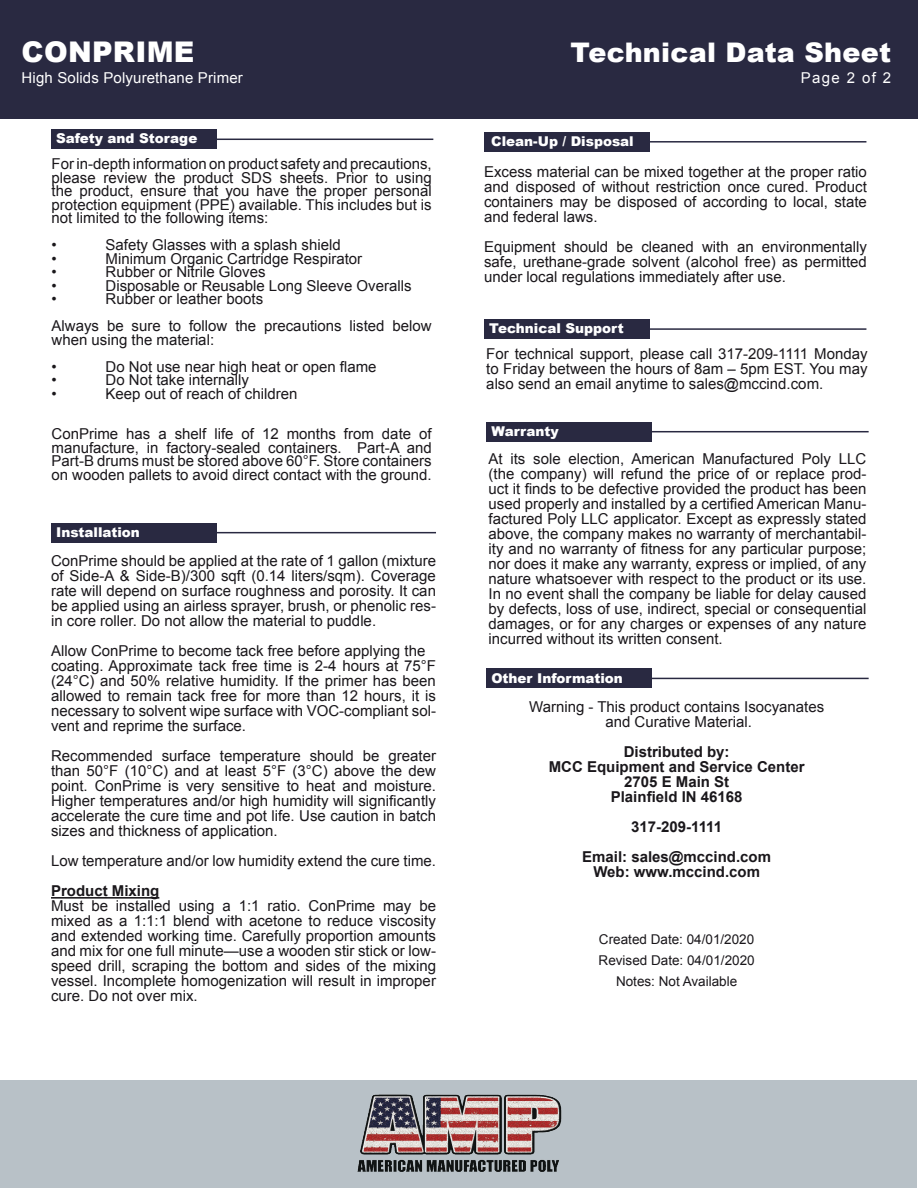
<style>
.page{position:relative;width:918px;height:1188px;background:#fff}
.page>*{position:absolute;margin:0;border:0;box-sizing:border-box;transform-origin:0 0}
.t1{font:900 28.5px "Arial";letter-spacing:.01em;color:#fff}
.t2{font:900 27px "Arial";letter-spacing:.01em;color:#fff}
.t3{font:15px/15px "Arial";color:#1a171b;text-align:justify}
.t4{font:700 15px "Arial";color:#1a171b}
.t5{font:15px "Arial";letter-spacing:.01em;color:#fff}
.t6{font:900 13.5px "Arial";color:#fff}
.t7{font:13.5px "Arial";color:#1a171b}
</style>
<div class="page">
<div style="left:0;top:0;width:918px;height:118px;background:#292941"></div>
<div style="left:1px;top:1080px;width:916px;height:108px;background:#b8c1c7"></div>
<hr style="left:54px;top:532px;width:382px;height:1px;background:#292941">
<img style="left:357px;top:1094px;width:205px;height:78px">
<div style="left:51px;top:523px;width:165px;height:19px;background:#292941"></div>
<hr style="left:486px;top:328px;width:380px;height:2px;background:#292941">
<div style="left:484px;top:319px;width:165px;height:20px;background:#292941"></div>
<hr style="left:51px;top:897px;width:108px;height:2px;background:#1a171b">
<hr style="left:53px;top:139px;width:380px;height:1px;background:#292941">
<div style="left:51px;top:130px;width:165px;height:19px;background:#292941"></div>
<hr style="left:486px;top:141px;width:380px;height:2px;background:#292941">
<div style="left:484px;top:132px;width:165px;height:19px;background:#292941"></div>
<hr style="left:489px;top:431px;width:380px;height:1px;background:#292941">
<div style="left:486px;top:422px;width:166px;height:19px;background:#292941"></div>
<hr style="left:489px;top:678px;width:380px;height:1px;background:#292941">
<div style="left:486px;top:669px;width:166px;height:19px;background:#292941"></div>
<h2 class="t1" style="left:22px;top:31px;width:174px">CONPRIME</h2>
<h2 class="t5" style="left:22px;top:67px;width:223px">High Solids Polyurethane Primer</h2>
<h2 class="t6" style="left:56px;top:129px;width:143px">Safety and Storage</h2>
<h2 class="t3" style="left:52px;top:157px;width:382px;line-height:13.5px">For in-depth information on product safety and precautions, please review the product SDS sheets. Prior to using the product, ensure that you have the proper personal protection equipment (PPE) available. This includes but is not limited to the following items:</h2>
<h2 class="t3" style="left:52px;top:237px;width:7px">•</h2>
<h2 class="t3" style="left:106px;top:237px;width:237px">Safety Glasses with a splash shield</h2>
<h2 class="t3" style="left:52px;top:251px;width:7px">•</h2>
<h2 class="t3" style="left:106px;top:251px;width:258px">Minimum Organic Cartridge Respirator</h2>
<h2 class="t3" style="left:52px;top:264px;width:7px">•</h2>
<h2 class="t3" style="left:106px;top:264px;width:162px">Rubber or Nitrile Gloves</h2>
<h2 class="t3" style="left:52px;top:278px;width:7px">•</h2>
<h2 class="t3" style="left:106px;top:278px;width:307px">Disposable or Reusable Long Sleeve Overalls</h2>
<h2 class="t3" style="left:52px;top:291px;width:7px">•</h2>
<h2 class="t3" style="left:106px;top:291px;width:159px">Rubber or leather boots</h2>
<h2 class="t3" style="left:52px;top:319px;width:382px;line-height:13.5px">Always be sure to follow the precautions listed below when using the material:</h2>
<h2 class="t3" style="left:52px;top:359px;width:7px">•</h2>
<h2 class="t3" style="left:106px;top:359px;width:272px">Do Not use near high heat or open flame</h2>
<h2 class="t3" style="left:52px;top:372px;width:7px">•</h2>
<h2 class="t3" style="left:106px;top:372px;width:145px">Do Not take internally</h2>
<h2 class="t3" style="left:52px;top:386px;width:7px">•</h2>
<h2 class="t3" style="left:106px;top:386px;width:193px">Keep out of reach of children</h2>
<h2 class="t3" style="left:52px;top:427px;width:382px;line-height:13.5px">ConPrime has a shelf life of 12 months from date of manufacture, in factory-sealed containers. Part-A and Part-B drums must be stored above 60°F. Store containers on wooden pallets to avoid direct contact with the ground.</h2>
<h2 class="t6" style="left:56px;top:522px;width:85px">Installation</h2>
<h2 class="t3" style="left:51px;top:554px;width:386px">ConPrime should be applied at the rate of 1 gallon (mixture</h2>
<h2 class="t3" style="left:51px;top:569px;width:386px">of Side-A &amp; Side-B)/300 sqft (0.14 liters/sqm). Coverage rate will depend on surface roughness and porosity. It can be applied using an airless sprayer, brush, or phenolic res&shy;in core roller. Do not allow the material to puddle.</h2>
<h2 class="t3" style="left:51px;top:644px;width:376px">Allow ConPrime to become tack free before applying the</h2>
<h2 class="t3" style="left:51px;top:659px;width:387px">coating. Approximate tack free time is 2-4 hours at 75°F (24°C) and 50% relative humidity. If the primer has been allowed to remain tack free for more than 12 hours, it is necessary to solvent wipe surface with VOC-compliant sol&shy;vent and reprime the surface.</h2>
<h2 class="t3" style="left:51px;top:749px;width:387px">Recommended surface temperature should be greater than 50°F (10°C) and at least 5°F (3°C) above the dew point. ConPrime is very sensitive to heat and moisture.<br>Higher temperatures and/or high humidity will significantly accelerate the cure time and pot life. Use caution in batch sizes and thickness of application.</h2>
<h2 class="t3" style="left:51px;top:854px;width:387px">Low temperature and/or low humidity extend the cure time.</h2>
<h2 class="t4" style="left:51px;top:881px;width:110px">Product Mixing</h2>
<h2 class="t3" style="left:51px;top:899px;width:387px">Must be installed using a 1:1 ratio. ConPrime may be mixed as a 1:1:1 blend with acetone to reduce viscosity and extended working time. Carefully proportion amounts and mix for one full minute—use a wooden stir stick or low&shy;speed drill, scraping the bottom and sides of the mixing vessel. Incomplete homogenization will result in improper cure. Do not over mix.</h2>
<h2 class="t2" style="left:570px;top:32px;width:322px">Technical Data Sheet</h2>
<h2 class="t5" style="left:801px;top:67px;width:92px">Page 2 of 2</h2>
<h2 class="t6" style="left:491px;top:131px;width:144px">Clean-Up / Disposal</h2>
<h2 class="t3" style="left:484px;top:164px;width:384px">Excess material can be mixed together at the proper ratio and disposed of without restriction once cured. Product containers may be disposed of according to local, state and federal laws.</h2>
<h2 class="t3" style="left:484px;top:239px;width:384px">Equipment should be cleaned with an environmentally safe, urethane-grade solvent (alcohol free) as permitted under local regulations immediately after use.</h2>
<h2 class="t6" style="left:489px;top:319px;width:136px">Technical Support</h2>
<h2 class="t3" style="left:486px;top:346px;width:383px">For technical support, please call 317-209-1111 Monday to Friday between the hours of 8am – 5pm EST. You may also send an email anytime to sales@mccind.com.</h2>
<h2 class="t6" style="left:491px;top:421px;width:69px">Warranty</h2>
<h2 class="t3" style="left:489px;top:452px;width:379px">At its sole election, American Manufactured Poly LLC (the company) will refund the price of or replace prod&shy;uct it finds to be defective provided the product has been used properly and installed by a certified American Manu&shy;factured Poly LLC applicator. Except as expressly stated above, the company makes no warranty of merchantabil&shy;ity and no warranty of fitness for any particular purpose; nor does it make any warranty, express or implied, of any nature whatsoever with respect to the product or its use.<br>In no event shall the company be liable for delay caused by defects, loss of use, indirect, special or consequential damages, or for any charges or expenses of any nature incurred without its written consent.</h2>
<h2 class="t6" style="left:491px;top:668px;width:133px">Other Information</h2>
<h2 class="t3" style="left:529px;top:699px;width:297px">Warning - This product contains Isocyanates</h2>
<h2 class="t3" style="left:605px;top:714px;width:148px">and Curative Material.</h2>
<h2 class="t4" style="left:624px;top:742px;width:107px">Distributed by:</h2>
<h2 class="t4" style="left:549px;top:757px;width:257px">MCC Equipment and Service Center</h2>
<h2 class="t4" style="left:624px;top:772px;width:107px">2705 E Main St</h2>
<h2 class="t4" style="left:611px;top:787px;width:133px">Plainfield IN 46168</h2>
<h2 class="t4" style="left:631px;top:817px;width:92px">317-209-1111</h2>
<h2 class="t4" style="left:582px;top:847px;width:190px">Email: sales@mccind.com</h2>
<h2 class="t4" style="left:593px;top:862px;width:168px">Web: www.mccind.com</h2>
<h2 class="t7" style="left:599px;top:930px;width:157px">Created Date: 04/01/2020</h2>
<h2 class="t7" style="left:599px;top:951px;width:158px">Revised Date: 04/01/2020</h2>
<h2 class="t7" style="left:616px;top:972px;width:123px">Notes: Not Available</h2>
</div>
